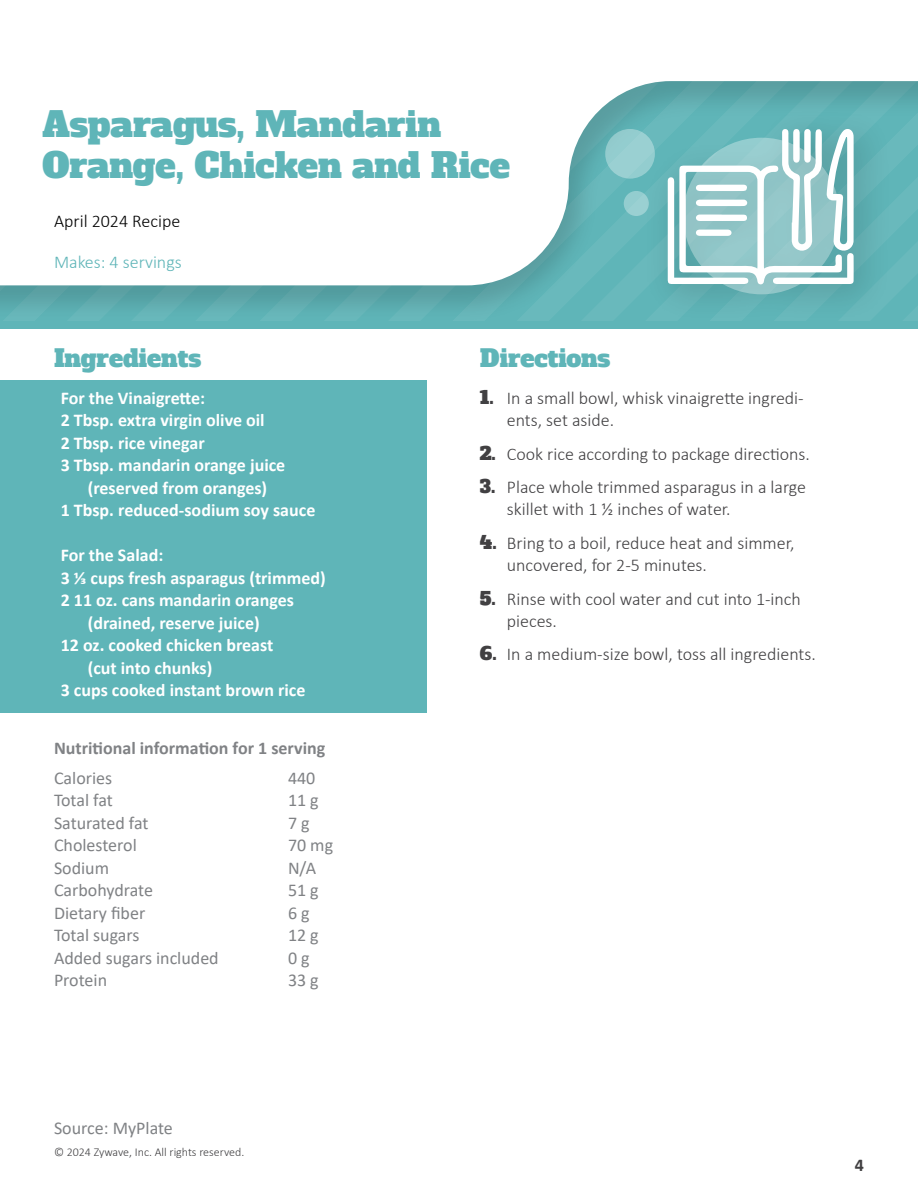
<style>
.page{position:relative;width:918px;height:1188px;background:#fff}
.page>*{position:absolute;margin:0;border:0;box-sizing:border-box;transform-origin:0 0}
.t1{font:34.5px/41.2px "Alfa Slab One";color:#5fb5b8}
.t2{font:24px "Alfa Slab One";color:#5fb5b8}
.t3{font:300 18px/22.5px "Calibri";color:#414042}
.t4{font:700 18px "Calibri";color:#fff}
.t5{font:18px "Calibri";color:#808285}
.t6{font:700 18px "Calibri";color:#808285}
.t7{font:300 18px "Calibri";color:#000}
.t8{font:300 18px "Calibri";color:#5fb5b8}
.t9{font:700 18px "Calibri";color:#414042}
.t10{font:300 12px "Calibri";color:#414042}
.s1{font-family:"Alfa Slab One";font-weight:400}
</style>
<div class="page">
<div style="left:0;top:380px;width:427px;height:333px;background:#5fb5b8"></div>
<img style="left:0;top:285px;width:918px;height:44px">
<svg style="left:475px;top:81px;width:443px;height:204px"></svg>
<img style="left:620px;top:81px;width:294px;height:248px">
<svg style="left:668px;top:127px;width:186px;height:157px"></svg>
<svg style="left:683px;top:138px;width:157px;height:156px;fill:#95c8ca"></svg>
<div style="left:605px;top:129px;width:50px;height:50px;background:#9ad0d2;border-radius:50%"></div>
<div style="left:624px;top:191px;width:25px;height:25px;background:#9ad0d2;border-radius:50%"></div>
<h1 class="t1" style="left:42px;top:104px;width:469px">Asparagus, Mandarin<br>Orange, Chicken and Rice</h1>
<p class="t7" style="left:54px;top:209px;width:128px">April 2024 Recipe</p>
<p class="t8" style="left:54px;top:251px;width:129px">Makes: 4 servings</p>
<h2 class="t2" style="left:54px;top:342px;width:149px">Ingredients</h2>
<h2 class="t2" style="left:480px;top:342px;width:132px">Directions</h2>
<p class="t4" style="left:61px;top:385px;width:146px">For the Vinaigrette:</p>
<p class="t4" style="left:61px;top:408px;width:205px">2 Tbsp. extra virgin olive oil</p>
<p class="t4" style="left:61px;top:430px;width:146px">2 Tbsp. rice vinegar</p>
<p class="t4" style="left:61px;top:453px;width:226px">3 Tbsp. mandarin orange juice</p>
<p class="t4" style="left:88px;top:475px;width:181px">(reserved from oranges)</p>
<p class="t4" style="left:61px;top:498px;width:256px">1 Tbsp. reduced-sodium soy sauce</p>
<p class="t4" style="left:61px;top:543px;width:104px">For the Salad:</p>
<p class="t4" style="left:61px;top:565px;width:266px">3 ⅓ cups fresh asparagus (trimmed)</p>
<p class="t4" style="left:61px;top:588px;width:235px">2 11 oz. cans mandarin oranges</p>
<p class="t4" style="left:88px;top:610px;width:174px">(drained, reserve juice)</p>
<p class="t4" style="left:61px;top:633px;width:214px">12 oz. cooked chicken breast</p>
<p class="t4" style="left:88px;top:655px;width:126px">(cut into chunks)</p>
<p class="t4" style="left:61px;top:678px;width:246px">3 cups cooked instant brown rice</p>
<p class="t6" style="left:54px;top:736px;width:273px">Nutritional information for 1 serving</p>
<p class="t5" style="left:54px;top:765px;width:60px">Calories</p>
<p class="t5" style="left:288px;top:765px;width:29px">440</p>
<p class="t5" style="left:54px;top:788px;width:60px">Total fat</p>
<p class="t5" style="left:288px;top:788px;width:32px">11 g</p>
<p class="t5" style="left:54px;top:810px;width:96px">Saturated fat</p>
<p class="t5" style="left:288px;top:810px;width:23px">7 g</p>
<p class="t5" style="left:54px;top:833px;width:84px">Cholesterol</p>
<p class="t5" style="left:288px;top:833px;width:47px">70 mg</p>
<p class="t5" style="left:54px;top:855px;width:57px">Sodium</p>
<p class="t5" style="left:288px;top:855px;width:30px">N/A</p>
<p class="t5" style="left:54px;top:878px;width:101px">Carbohydrate</p>
<p class="t5" style="left:288px;top:878px;width:32px">51 g</p>
<p class="t5" style="left:54px;top:900px;width:93px">Dietary fiber</p>
<p class="t5" style="left:288px;top:900px;width:23px">6 g</p>
<p class="t5" style="left:54px;top:923px;width:87px">Total sugars</p>
<p class="t5" style="left:288px;top:923px;width:32px">12 g</p>
<p class="t5" style="left:54px;top:945px;width:166px">Added sugars included</p>
<p class="t5" style="left:288px;top:945px;width:23px">0 g</p>
<p class="t5" style="left:54px;top:968px;width:55px">Protein</p>
<p class="t5" style="left:288px;top:968px;width:32px">33 g</p>
<p class="t3" style="left:507px;top:386px;width:298px;text-indent:-27px"><span class="s1">1.</span> In a small bowl, whisk vinaigrette ingredi&shy;ents, set aside.</p>
<p class="t3" style="left:480px;top:442px;width:332px"><span class="s1">2.</span> Cook rice according to package directions.</p>
<p class="t3" style="left:507px;top:476px;width:301px;text-indent:-27px"><span class="s1">3.</span> Place whole trimmed asparagus in a large skillet with 1 ½ inches of water.</p>
<p class="t3" style="left:507px;top:531px;width:289px;text-indent:-27px"><span class="s1">4.</span> Bring to a boil, reduce heat and simmer, uncovered, for 2-5 minutes.</p>
<p class="t3" style="left:507px;top:587px;width:296px;text-indent:-27px"><span class="s1">5.</span> Rinse with cool water and cut into 1-inch pieces.</p>
<p class="t3" style="left:480px;top:643px;width:338px"><span class="s1">6.</span> In a medium-size bowl, toss all ingredients.</p>
<p class="t5" style="left:54px;top:1116px;width:120px">Source: MyPlate</p>
<p class="t10" style="left:54px;top:1144px;width:192px">© 2024 Zywave, Inc. All rights reserved.</p>
<p class="t9" style="left:855px;top:1153px;width:11px">4</p>
</div>
